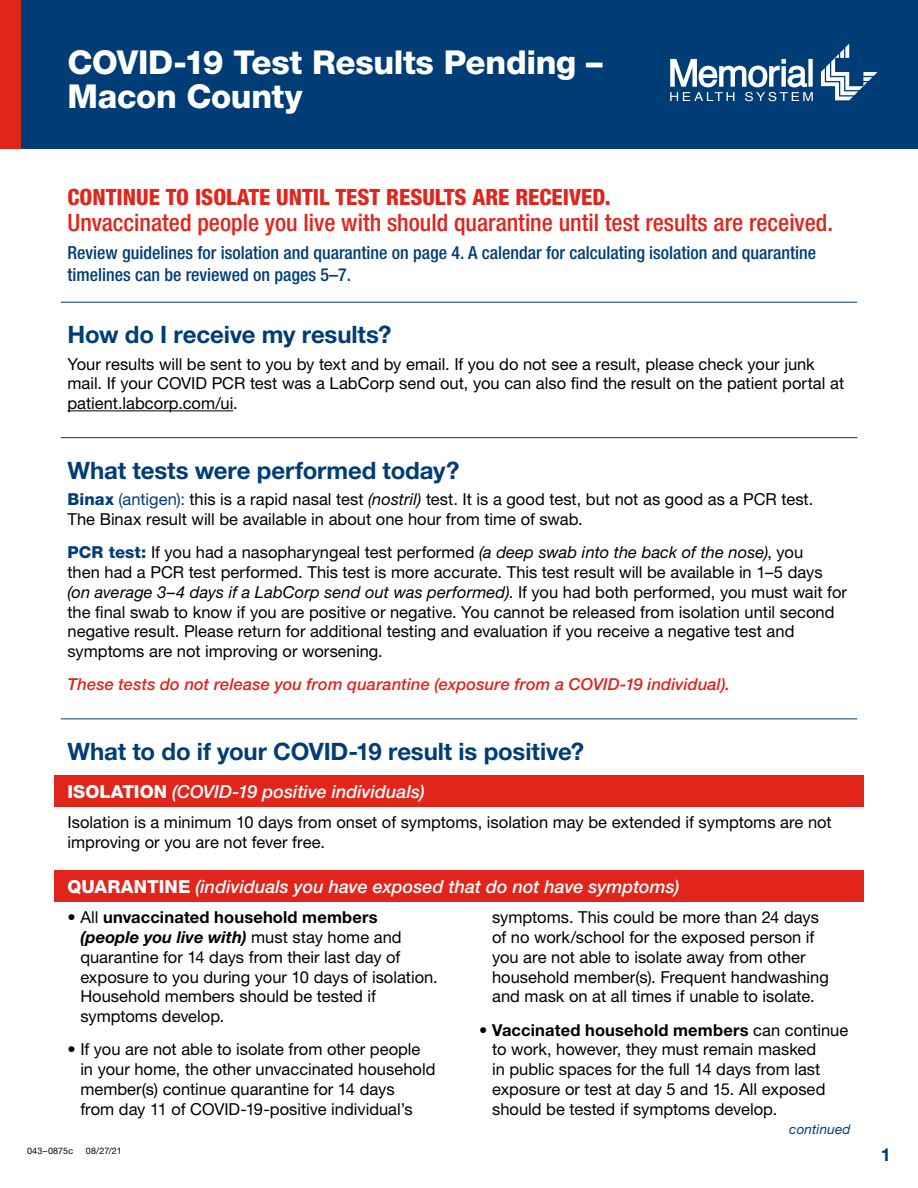
<style>
.page{position:relative;width:918px;height:1188px;background:#fff}
.page>*{position:absolute;margin:0;border:0;box-sizing:border-box;transform-origin:0 0}
.t1{font:800 33px/34.5px "Helvetica Neue LT Pro";letter-spacing:-.01em;color:#fff}
.t2{font:700 24px "Helvetica Neue LT Pro";letter-spacing:-.005em;color:#003d76}
.t3{font:500 condensed 24px "Helvetica Neue LT Pro";color:#e1251b}
.t4{font:800 condensed 22.5px "Helvetica Neue LT Pro";color:#e1251b}
.t5{font:500 condensed 18px/21.6px "Helvetica Neue LT Pro";color:#003d76}
.t6{font:italic 500 18px "Helvetica Neue LT Pro";color:#fff}
.t7{font:700 18px "Helvetica Neue LT Pro";color:#003d76}
.t8{font:16.5px/19.8px "Helvetica Neue LT Pro";color:#000}
.t9{font:italic 500 16.5px "Helvetica Neue LT Pro";letter-spacing:.005em;color:#e1251b}
.t10{font:italic 13.5px "Helvetica Neue LT Pro";letter-spacing:.01em;color:#003d76}
.t11{font:9px "Helvetica Neue LT Pro";letter-spacing:.02em;color:#000}
.s1{font-weight:800;color:#003d76}
.s2{color:#003d76}
.s3{font-style:italic}
.s4{font-weight:800;font-style:normal}
.s5{font-weight:700}
.s6{font-weight:700;font-style:italic}
</style>
<div class="page">
<hr style="left:61px;top:302px;width:796px;height:1px;background:#003d76">
<hr style="left:68px;top:410px;width:165px;height:1px;background:#000">
<hr style="left:61px;top:437px;width:796px;height:1px;background:#003d76">
<hr style="left:61px;top:719px;width:796px;height:1px;background:#003d76">
<div style="left:54px;top:775px;width:810px;height:32px;background:#e1251b"></div>
<div style="left:54px;top:870px;width:810px;height:32px;background:#e1251b"></div>
<div style="left:0;top:0;width:918px;height:148px;background:#003d76"></div>
<div style="left:0;top:0;width:20px;height:148px;background:#e1251b"></div>
<svg style="left:670px;top:59px;width:143px;height:42px"></svg>
<svg style="left:821px;top:44px;width:56px;height:56px"></svg>
<h1 class="t1" style="left:68px;top:44px;width:537px">COVID-19 Test Results Pending –<br>Macon County</h1>
<h3 class="t4" style="left:68px;top:183px;width:545px">CONTINUE TO ISOLATE UNTIL TEST RESULTS ARE RECEIVED.</h3>
<h2 class="t3" style="left:68px;top:208px;width:767px">Unvaccinated people you live with should quarantine until test results are received.</h2>
<p class="t5" style="left:68px;top:241px;width:750px">Review guidelines for isolation and quarantine on page 4. A calendar for calculating isolation and quarantine timelines can be reviewed on pages 5–7.</p>
<h2 class="t2" style="left:68px;top:320px;width:326px">How do I receive my results?</h2>
<p class="t8" style="left:68px;top:353px;width:778px">Your results will be sent to you by text and by email. If you do not see a result, please check your junk mail. If your COVID PCR test was a LabCorp send out, you can also find the result on the patient portal at patient.labcorp.com/ui.</p>
<h2 class="t2" style="left:68px;top:455px;width:393px">What tests were performed today?</h2>
<p class="t8" style="left:68px;top:489px;width:747px"><span class="s1">Binax</span> <span class="s2">(antigen):</span> this is a rapid nasal test <span class="s3">(nostril)</span> test. It is a good test, but not as good as a PCR test.<br>The Binax result will be available in about one hour from time of swab.</p>
<p class="t8" style="left:68px;top:542px;width:781px"><span class="s1">PCR test:</span> If you had a nasopharyngeal test performed <span class="s3">(a deep swab into the back of the nose)</span>, you<br>then had a PCR test performed. This test is more accurate. This test result will be available in 1–5 days <span class="s3">(on average 3–4 days if a LabCorp send out was performed)</span>. If you had both performed, you must wait for the final swab to know if you are positive or negative. You cannot be released from isolation until second negative result. Please return for additional testing and evaluation if you receive a negative test and symptoms are not improving or worsening.</p>
<p class="t9" style="left:68px;top:675px;width:664px">These tests do not release you from quarantine (exposure from a COVID-19 individual).</p>
<h2 class="t2" style="left:68px;top:736px;width:518px">What to do if your COVID-19 result is positive?</h2>
<p class="t6" style="left:68px;top:781px;width:359px"><span class="s4">ISOLATION</span> (COVID-19 positive individuals)</p>
<p class="t8" style="left:68px;top:812px;width:766px">Isolation is a minimum 10 days from onset of symptoms, isolation may be extended if symptoms are not improving or you are not fever free.</p>
<p class="t6" style="left:68px;top:876px;width:614px"><span class="s4">QUARANTINE</span> (individuals you have exposed that do not have symptoms)</p>
<p class="t8" style="left:80px;top:907px;width:359px;text-indent:-13px">• All <span class="s5">unvaccinated household members </span><span class="s6">(people you live with)</span> must stay home and quarantine for 14 days from their last day of exposure to you during your 10 days of isolation.<br>Household members should be tested if symptoms develop.</p>
<p class="t8" style="left:80px;top:1039px;width:357px;text-indent:-13px">• If you are not able to isolate from other people in your home, the other unvaccinated household member(s) continue quarantine for 14 days<br>from day 11 of COVID-19-positive individual’s</p>
<p class="t8" style="left:492px;top:907px;width:338px">symptoms. This could be more than 24 days of no work/school for the exposed person if you are not able to isolate away from other household member(s). Frequent handwashing and mask on at all times if unable to isolate.</p>
<p class="t8" style="left:492px;top:1019px;width:358px;text-indent:-13px">• <span class="s5">Vaccinated household members</span> can continue to work, however, they must remain masked<br>in public spaces for the full 14 days from last exposure or test at day 5 and 15. All exposed should be tested if symptoms develop.</p>
<p class="t10" style="left:789px;top:1121px;width:63px">continued</p>
<p class="t11" style="left:27px;top:1145px;width:48px">043–0875c</p>
<p class="t11" style="left:86px;top:1145px;width:38px">08/27/21</p>
<p class="t7" style="left:881px;top:1143px;width:12px">1</p>
</div>
